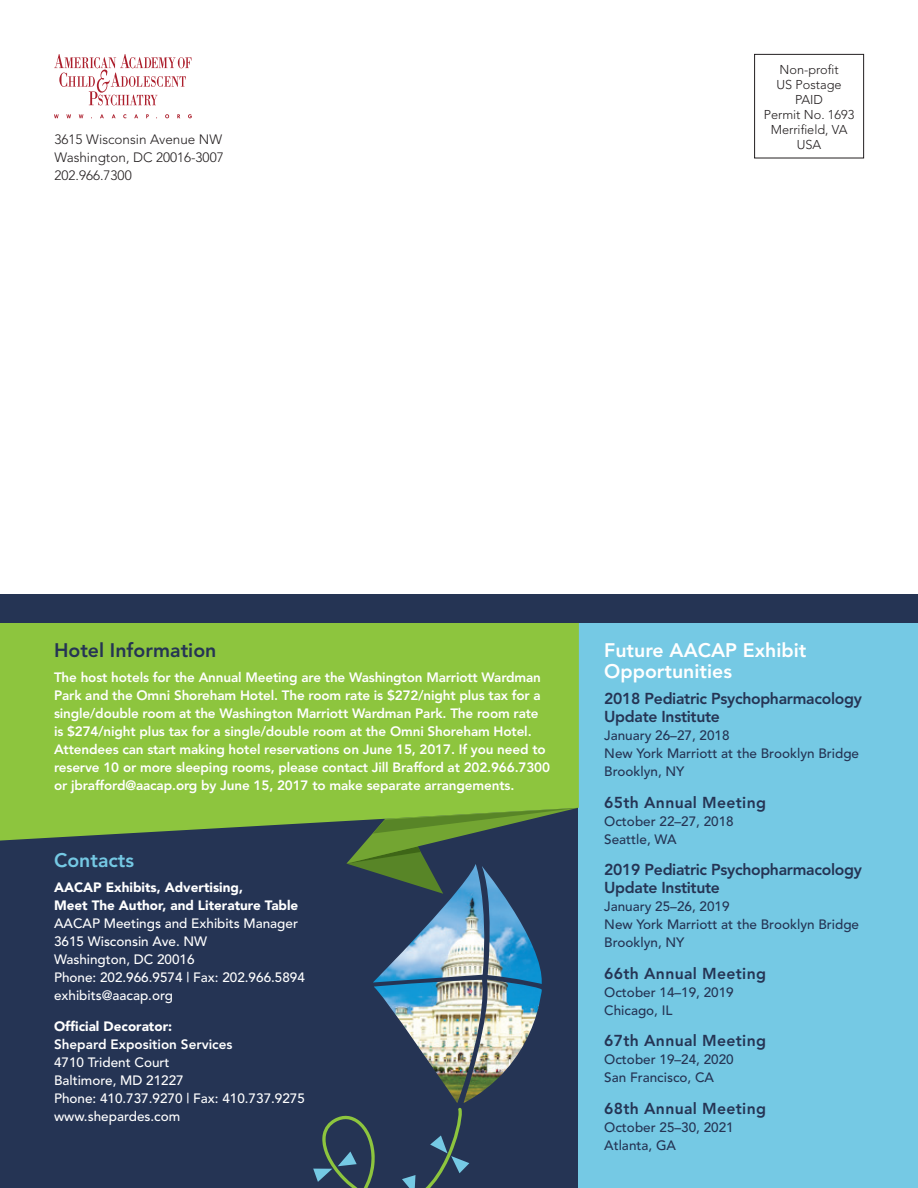
<style>
.page{position:relative;width:918px;height:1188px;background:#fff}
.page>*{position:absolute;margin:0;border:0;box-sizing:border-box;transform-origin:0 0}
._1{font:800 19.5px/21px "Avenir";color:#fff}
._1-2{font:800 19.5px "Avenir";color:#253454}
._1-3{font:800 19.5px "Avenir";color:#75c9e4}
._2{font:800 15.75px "Avenir";letter-spacing:.02em;color:#253454}
._2_1{font:800 15.75px/18px "Avenir";letter-spacing:-.02em;color:#253454}
._2-2{font:800 15.75px/18px "Avenir";letter-spacing:-.02em;color:#253454}
.T_1{font:800 13.5px/18px "Avenir";letter-spacing:-.01em;color:#fff}
.T_1-2{font:500 13.5px "Avenir";color:#253454}
.T_1-3{font:500 13.5px "Avenir";color:#fff}
._3{font:900 13.5px/18px "Avenir";color:#fff}
.T_1-4{font:300 13.5px "Avenir";color:#231f20}
.T_1-5{font:300 12.75px "Avenir";color:#231f20}
</style>
<div class="page">
<div style="left:0;top:767px;width:586px;height:421px;background:#253454"></div>
<div style="left:579px;top:622px;width:339px;height:566px;background:#75c9e4"></div>
<div style="left:0;top:622px;width:579px;height:219px;background:#8dc53e"></div>
<div style="left:0;top:594px;width:918px;height:28px;background:#253454"></div>
<svg style="left:54px;top:54px;width:138px;height:51px"></svg>
<svg style="left:54px;top:114px;width:5px;height:4px"></svg>
<svg style="left:66px;top:114px;width:5px;height:4px"></svg>
<svg style="left:79px;top:114px;width:4px;height:4px"></svg>
<svg style="left:100px;top:114px;width:4px;height:4px"></svg>
<svg style="left:112px;top:114px;width:4px;height:4px"></svg>
<svg style="left:134px;top:114px;width:4px;height:4px"></svg>
<svg style="left:165px;top:114px;width:4px;height:4px"></svg>
<svg style="left:177px;top:114px;width:3px;height:4px"></svg>
<svg style="left:188px;top:114px;width:4px;height:4px"></svg>
<div style="left:754px;top:54px;width:110px;height:104px;border:1px solid #231f20"></div>
<svg style="left:313px;top:808px;width:265px;height:380px"></svg>
<img style="left:369px;top:859px;width:177px;height:255px">
<p class="T_1-4" style="left:54px;top:131px;width:169px">3615 Wisconsin Avenue NW</p>
<p class="T_1-4" style="left:54px;top:149px;width:171px">Washington, DC 20016-3007</p>
<p class="T_1-4" style="left:54px;top:167px;width:79px">202.966.7300</p>
<p class="T_1-5" style="left:780px;top:62px;width:61px">Non-profit</p>
<p class="T_1-5" style="left:777px;top:77px;width:67px">US Postage</p>
<p class="T_1-5" style="left:795px;top:92px;width:29px">PAID</p>
<p class="T_1-5" style="left:764px;top:107px;width:92px">Permit No. 1693</p>
<p class="T_1-5" style="left:771px;top:122px;width:78px">Merrifield, VA</p>
<p class="T_1-5" style="left:797px;top:137px;width:26px">USA</p>
<p class="_1-2" style="left:54px;top:639px;width:164px">Hotel Information</p>
<p class="T_1" style="left:54px;top:668px;width:498px">The host hotels for the Annual Meeting are the Washington Marriott Wardman Park and the Omni Shoreham Hotel. The room rate is $272/night plus tax for a single/double room at the Washington Marriott Wardman Park. The room rate is $274/night plus tax for a single/double room at the Omni Shoreham Hotel.<br>Attendees can start making hotel reservations on June 15, 2017. If you need to reserve 10 or more sleeping rooms, please contact Jill Brafford at 202.966.7300 or jbrafford@aacap.org by June 15, 2017 to make separate arrangements.</p>
<p class="_1-3" style="left:54px;top:849px;width:82px">Contacts</p>
<p class="_3" style="left:54px;top:878px;width:246px">AACAP Exhibits, Advertising,<br>Meet The Author, and Literature Table</p>
<p class="T_1-3" style="left:54px;top:915px;width:245px">AACAP Meetings and Exhibits Manager</p>
<p class="T_1-3" style="left:54px;top:933px;width:155px">3615 Wisconsin Ave. NW</p>
<p class="T_1-3" style="left:54px;top:951px;width:142px">Washington, DC 20016</p>
<p class="T_1-3" style="left:54px;top:969px;width:252px">Phone: 202.966.9574 | Fax: 202.966.5894</p>
<p class="T_1-3" style="left:54px;top:987px;width:121px">exhibits@aacap.org</p>
<p class="_3" style="left:54px;top:1018px;width:120px">Official Decorator:</p>
<p class="T_1" style="left:54px;top:1036px;width:180px">Shepard Exposition Services</p>
<p class="T_1-3" style="left:54px;top:1055px;width:117px">4710 Trident Court</p>
<p class="T_1-3" style="left:54px;top:1073px;width:131px">Baltimore, MD 21227</p>
<p class="T_1-3" style="left:54px;top:1091px;width:252px">Phone: 410.737.9270 | Fax: 410.737.9275</p>
<p class="T_1-3" style="left:54px;top:1109px;width:128px">www.shepardes.com</p>
<p class="_1" style="left:604px;top:640px;width:204px">Future AACAP Exhibit<br>Opportunities</p>
<p class="_2_1" style="left:604px;top:690px;width:259px">2018 Pediatric Psychopharmacology<br>Update Institute</p>
<p class="T_1-2" style="left:604px;top:728px;width:127px">January 26–27, 2018</p>
<p class="T_1-2" style="left:604px;top:746px;width:256px">New York Marriott at the Brooklyn Bridge</p>
<p class="T_1-2" style="left:604px;top:764px;width:82px">Brooklyn, NY</p>
<p class="_2" style="left:604px;top:793px;width:163px">65th Annual Meeting</p>
<p class="T_1-2" style="left:604px;top:813px;width:131px">October 22–27, 2018</p>
<p class="T_1-2" style="left:604px;top:831px;width:74px">Seattle, WA</p>
<p class="_2-2" style="left:604px;top:861px;width:259px">2019 Pediatric Psychopharmacology<br>Update Institute</p>
<p class="T_1-2" style="left:604px;top:899px;width:127px">January 25–26, 2019</p>
<p class="T_1-2" style="left:604px;top:917px;width:256px">New York Marriott at the Brooklyn Bridge</p>
<p class="T_1-2" style="left:604px;top:935px;width:82px">Brooklyn, NY</p>
<p class="_2" style="left:604px;top:964px;width:163px">66th Annual Meeting</p>
<p class="T_1-2" style="left:604px;top:984px;width:131px">October 14–19, 2019</p>
<p class="T_1-2" style="left:604px;top:1002px;width:70px">Chicago, IL</p>
<p class="_2" style="left:604px;top:1031px;width:163px">67th Annual Meeting</p>
<p class="T_1-2" style="left:604px;top:1052px;width:131px">October 19–24, 2020</p>
<p class="T_1-2" style="left:604px;top:1070px;width:111px">San Francisco, CA</p>
<p class="_2" style="left:604px;top:1099px;width:163px">68th Annual Meeting</p>
<p class="T_1-2" style="left:604px;top:1119px;width:131px">October 25–30, 2021</p>
<p class="T_1-2" style="left:604px;top:1137px;width:73px">Atlanta, GA</p>
</div>
